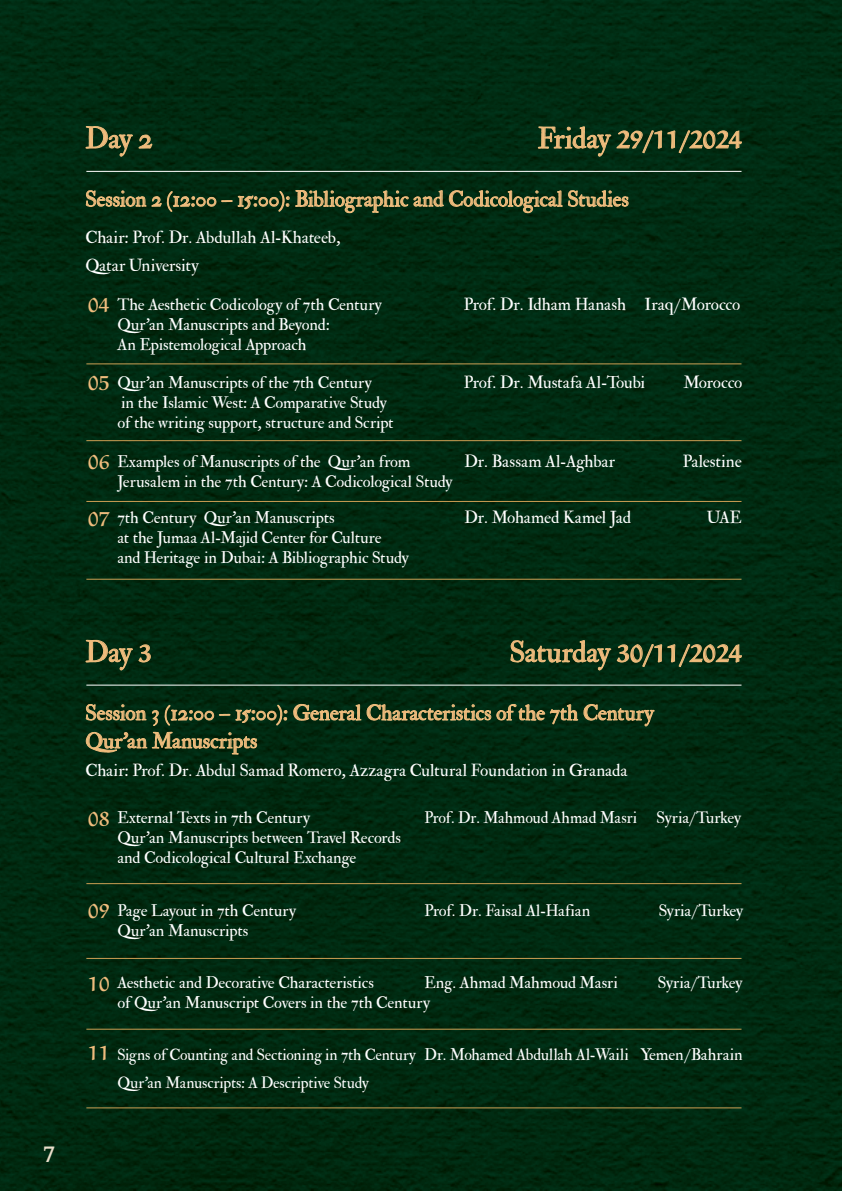
<style>
.page{position:relative;width:842px;height:1191px;background:#002a11}
.page>*{position:absolute;margin:0;border:0;box-sizing:border-box;transform-origin:0 0}
.t1{font:700 24px "Aref Ruqaa";color:#efbc7d}
.t2{font:24px "IM FELL Double Pica Roman";letter-spacing:-.02em;color:#efbc7d}
.t3{font:600 21.6px "Noto Naskh Arabic";color:#eadeca}
.t4{font:700 20px "Aref Ruqaa";color:#efbc7d}
.t5{font:17.6px/28px "IM FELL Double Pica Roman";color:#efbc7d}
.t6{font:14px/28px "IM FELL Double Pica Roman";letter-spacing:-.005em;color:#fff}
.t7{font:13.4px/20px "IM FELL Double Pica Roman";letter-spacing:-.005em;color:#fff}
.t8{font:13px/28px "IM FELL Double Pica Roman";color:#fff}
.s1{font-family:"IM FELL Double Pica Roman";font-weight:400}
.s2{font-family:"Aref Ruqaa";font-weight:700}
.s3{font-family:"Aref Ruqaa";font-weight:700;font-size:20px;color:#efbc7d}
</style>
<div class="page">
<hr style="left:86px;top:440px;width:655px;height:1px;background:#cc9f53">
<hr style="left:86px;top:363px;width:655px;height:1px;background:#cc9f53">
<hr style="left:86px;top:171px;width:655px;height:1px;background:#fff">
<svg style="left:86px;top:190px;width:60px;height:17px"></svg>
<svg style="left:152px;top:190px;width:476px;height:23px"></svg>
<svg style="left:85px;top:126px;width:68px;height:31px"></svg>
<svg style="left:538px;top:116px;width:204px;height:41px"></svg>
<hr style="left:86px;top:501px;width:655px;height:1px;background:#cc9f53">
<hr style="left:86px;top:579px;width:655px;height:1px;background:#cc9f53">
<hr style="left:86px;top:958px;width:655px;height:1px;background:#cc9f53">
<hr style="left:86px;top:883px;width:655px;height:1px;background:#cc9f53">
<hr style="left:86px;top:684px;width:655px;height:1px;background:#fff">
<svg style="left:293px;top:704px;width:68px;height:16px"></svg>
<svg style="left:367px;top:704px;width:211px;height:20px"></svg>
<svg style="left:584px;top:704px;width:70px;height:22px"></svg>
<svg style="left:86px;top:704px;width:201px;height:50px"></svg>
<svg style="left:85px;top:639px;width:66px;height:32px"></svg>
<svg style="left:510px;top:640px;width:232px;height:31px"></svg>
<hr style="left:86px;top:1028px;width:655px;height:1px;background:#cc9f53">
<hr style="left:86px;top:1107px;width:655px;height:1px;background:#cc9f53">
<h2 class="t3" style="left:43px;top:1141px;width:14px">7</h2>
<h1 class="t2" style="left:85px;top:122px;width:69px">Day 2</h1>
<h1 class="t1" style="left:538px;top:123px;width:206px"><span class="s1">Friday</span> 29/11/2024</h1>
<h3 class="t5" style="left:85px;top:186px;width:545px">Session 2 (12:00 – 15:00): Bibliographic and Codicological Studies</h3>
<p class="t6" style="left:85px;top:224px;width:257px">Chair: Prof. Dr. Abdullah Al-Khateeb,<br>Qatar University</p>
<p class="t7" style="left:117px;top:295px;width:266px">The Aesthetic Codicology of 7th Century<br>Qur’an Manuscripts and Beyond:<br>An Epistemological Approach</p>
<h3 class="t4" style="left:88px;top:291px;width:23px">04</h3>
<p class="t6" style="left:464px;top:291px;width:164px">Prof. Dr. Idham Hanash</p>
<p class="t6" style="left:645px;top:291px;width:97px">Iraq/Morocco</p>
<h3 class="t4" style="left:88px;top:369px;width:23px">05</h3>
<p class="t6" style="left:464px;top:369px;width:183px">Prof. Dr. Mustafa Al-Toubi</p>
<p class="t6" style="left:683px;top:369px;width:61px">Morocco</p>
<p class="t7" style="left:117px;top:373px;width:278px">Qur’an Manuscripts of the 7th Century<br>in the Islamic West: A Comparative Study of the writing support, structure and Script</p>
<h3 class="t4" style="left:88px;top:448px;width:23px">06</h3>
<p class="t6" style="left:464px;top:447px;width:152px">Dr. Bassam Al-Aghbar</p>
<p class="t6" style="left:683px;top:447px;width:61px">Palestine</p>
<p class="t7" style="left:117px;top:508px;width:293px">7th Century Qur’an Manuscripts<br>at the Jumaa Al-Majid Center for Culture<br>and Heritage in Dubai: A Bibliographic Study</p>
<p class="t7" style="left:117px;top:452px;width:337px">Examples of Manuscripts of the Qur’an from<br>Jerusalem in the 7th Century: A Codicological Study</p>
<h3 class="t4" style="left:88px;top:505px;width:23px">07</h3>
<p class="t6" style="left:464px;top:504px;width:168px">Dr. Mohamed Kamel Jad</p>
<p class="t6" style="left:707px;top:504px;width:36px">UAE</p>
<h1 class="t2" style="left:85px;top:636px;width:68px">Day <span class="s2">3</span></h1>
<h1 class="t1" style="left:510px;top:636px;width:234px"><span class="s1">Saturday</span> 30/11/2024</h1>
<h3 class="t5" style="left:85px;top:699px;width:570px">Session 3 (12:00 – 15:00): General Characteristics of the 7th Century<br>Qur’an Manuscripts</h3>
<p class="t6" style="left:85px;top:757px;width:544px">Chair: Prof. Dr. Abdul Samad Romero, Azzagra Cultural Foundation in Granada</p>
<p class="t7" style="left:117px;top:808px;width:285px">External Texts in 7th Century<br>Qur’an Manuscripts between Travel Records and Codicological Cultural Exchange</p>
<h3 class="t4" style="left:88px;top:805px;width:23px">08</h3>
<p class="t7" style="left:425px;top:808px;width:214px">Prof. Dr. Mahmoud Ahmad Masri</p>
<p class="t7" style="left:657px;top:808px;width:86px">Syria/Turkey</p>
<h3 class="t4" style="left:88px;top:897px;width:23px">09</h3>
<p class="t7" style="left:425px;top:900px;width:167px">Prof. Dr. Faisal Al-Hafian</p>
<p class="t7" style="left:659px;top:900px;width:86px">Syria/Turkey</p>
<p class="t7" style="left:117px;top:900px;width:180px">Page Layout in 7th Century<br>Qur’an Manuscripts</p>
<h3 class="t4" style="left:88px;top:969px;width:23px">10</h3>
<p class="t7" style="left:425px;top:973px;width:195px">Eng. Ahmad Mahmoud Masri</p>
<p class="t7" style="left:658px;top:973px;width:86px">Syria/Turkey</p>
<p class="t7" style="left:117px;top:973px;width:314px">Aesthetic and Decorative Characteristics<br>of Qur’an Manuscript Covers in the 7th Century</p>
<p class="t8" style="left:117px;top:1040px;width:300px;text-indent:-29px"><span class="s3">11</span> Signs of Counting and Sectioning in 7th Century<br>Qur’an Manuscripts: A Descriptive Study</p>
<p class="t7" style="left:425px;top:1044px;width:320px">Dr. Mohamed Abdullah Al-Waili Yemen/Bahrain</p>
</div>
